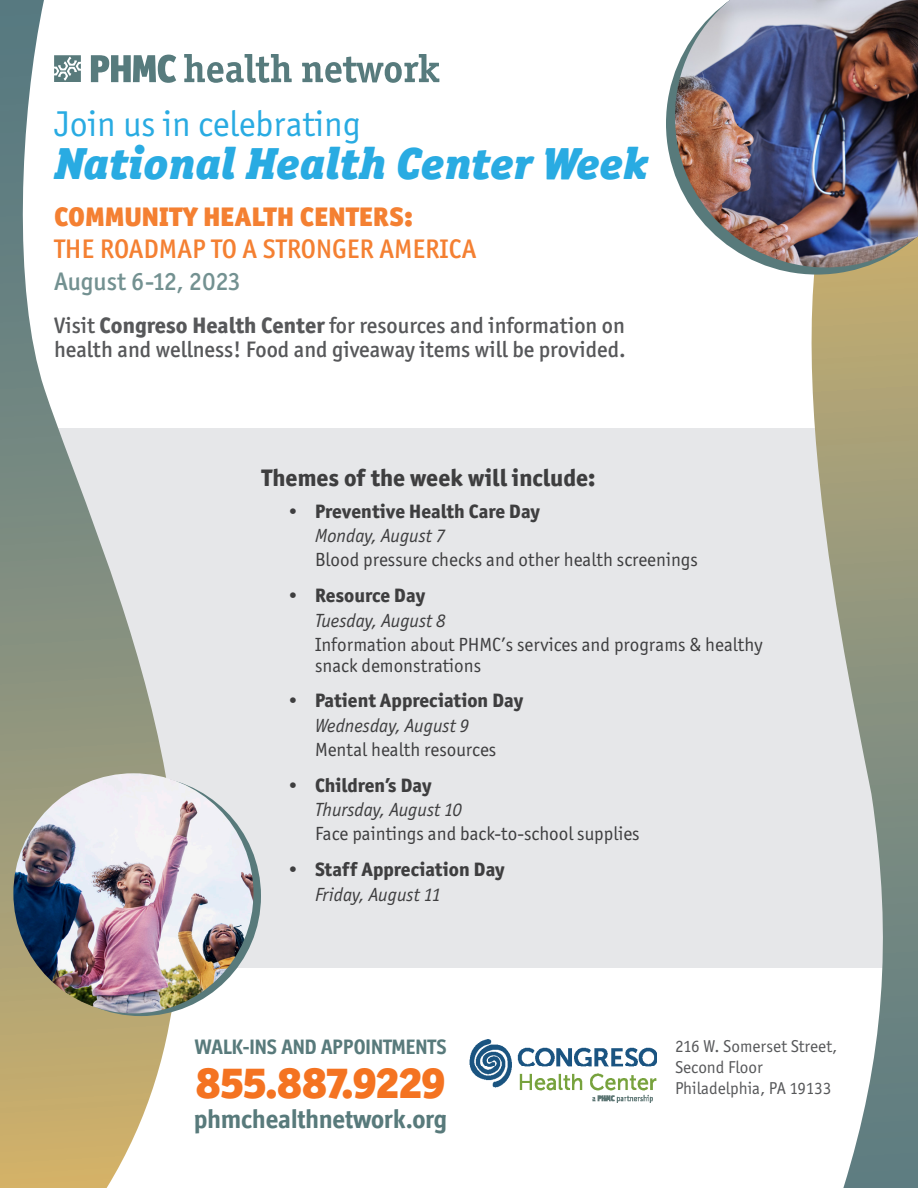
<style>
.page{position:relative;width:918px;height:1188px;background:#fff}
.page>*{position:absolute;margin:0;border:0;box-sizing:border-box;transform-origin:0 0}
.t1{font:900 45.45px "Officina Display ITC Std";letter-spacing:-.005em;color:#f47321}
.t2{font:italic 900 45px "Officina Ser ITC Std";color:#29abe2}
.t3{font:36px "Officina Sans ITC Std";color:#29abe2}
.t4{font:500 27px/32.4px "Officina Sans ITC Std";color:#f48032}
.t5{font:700 27px "Officina Display ITC Std";color:#587a7b}
.t6{font:500 25.5px "Officina Sans ITC Std";color:#739191}
.t7{font:800 24px "Officina Sans ITC Std";color:#3e3e3f}
.t8{font:500 22.5px/24px "Officina Sans ITC Std";color:#57585a}
.t9{font:700 21px "Officina Display ITC Std";color:#587a7b}
.t10{font:800 19.5px "Officina Sans ITC Std";color:#3e3e3f}
.t11{font:19.2px/24px "Officina Sans ITC Std";color:#3e3e3f}
.t12{font:italic 19.2px "Officina Sans ITC Std";color:#3e3e3f}
.t13{font:17.25px/20.7px "Officina Sans ITC Std";color:#57585a}
.s1{font-weight:900}
.s2{font-weight:800}
.s3{font-style:italic}
</style>
<div class="page">
<div style="left:0;top:428px;width:918px;height:540px;background:#e6e7e9"></div>
<svg style="left:0;top:0;width:261px;height:1188px"></svg>
<svg style="left:811px;top:275px;width:107px;height:913px"></svg>
<svg style="left:91px;top:55px;width:85px;height:28px"></svg>
<svg style="left:184px;top:54px;width:108px;height:29px"></svg>
<svg style="left:302px;top:54px;width:137px;height:29px"></svg>
<svg style="left:54px;top:55px;width:27px;height:27px"></svg>
<svg style="left:21px;top:776px;width:240px;height:240px;background:#607f7f"></svg>
<img style="left:13px;top:773px;width:240px;height:240px;border-radius:120px">
<svg style="left:666px;top:72px;width:252px;height:203px"></svg>
<img style="left:675px;top:0;width:243px;height:267px">
<img style="left:469px;top:1040px;width:188px;height:62px">
<h3 class="t3" style="left:54px;top:103px;width:308px">Join us in celebrating</h3>
<p class="t2" style="left:54px;top:135px;width:595px">National Health Center Week</p>
<p class="t4" style="left:54px;top:200px;width:424px"><span class="s1">COMMUNITY HEALTH CENTERS:<br></span>THE ROADMAP TO A STRONGER AMERICA</p>
<p class="t6" style="left:54px;top:266px;width:188px">August 6-12, 2023</p>
<p class="t8" style="left:54px;top:314px;width:573px">Visit <span class="s2">Congreso Health Center</span> for resources and information on health and wellness! Food and giveaway items will be provided.</p>
<p class="t7" style="left:261px;top:463px;width:336px">Themes of the week will include:</p>
<p class="t10" style="left:288px;top:499px;width:254px">• Preventive Health Care Day</p>
<p class="t11" style="left:315px;top:524px;width:384px"><span class="s3">Monday, August 7<br></span>Blood pressure checks and other health screenings</p>
<p class="t10" style="left:288px;top:583px;width:139px">• Resource Day</p>
<p class="t11" style="left:315px;top:608px;width:449px"><span class="s3">Tuesday, August 8<br></span>Information about PHMC’s services and programs &amp; healthy</p>
<p class="t11" style="left:315px;top:653px;width:168px">snack demonstrations</p>
<p class="t10" style="left:288px;top:688px;width:237px">• Patient Appreciation Day</p>
<p class="t11" style="left:315px;top:713px;width:183px"><span class="s3">Wednesday, August 9<br></span>Mental health resources</p>
<p class="t10" style="left:288px;top:773px;width:145px">• Children’s Day</p>
<p class="t11" style="left:315px;top:798px;width:326px"><span class="s3">Thursday, August 10<br></span>Face paintings and back-to-school supplies</p>
<p class="t10" style="left:288px;top:857px;width:218px">• Staff Appreciation Day</p>
<p class="t12" style="left:315px;top:883px;width:128px">Friday, August 11</p>
<p class="t9" style="left:195px;top:1035px;width:253px">WALK-INS AND APPOINTMENTS</p>
<p class="t1" style="left:196px;top:1056px;width:251px">855.887.9229</p>
<p class="t5" style="left:194px;top:1103px;width:254px">phmchealthnetwork.org</p>
<p class="t13" style="left:675px;top:1036px;width:164px">216 W. Somerset Street,<br>Second Floor</p>
<p class="t13" style="left:675px;top:1077px;width:158px">Philadelphia, PA 19133</p>
</div>
